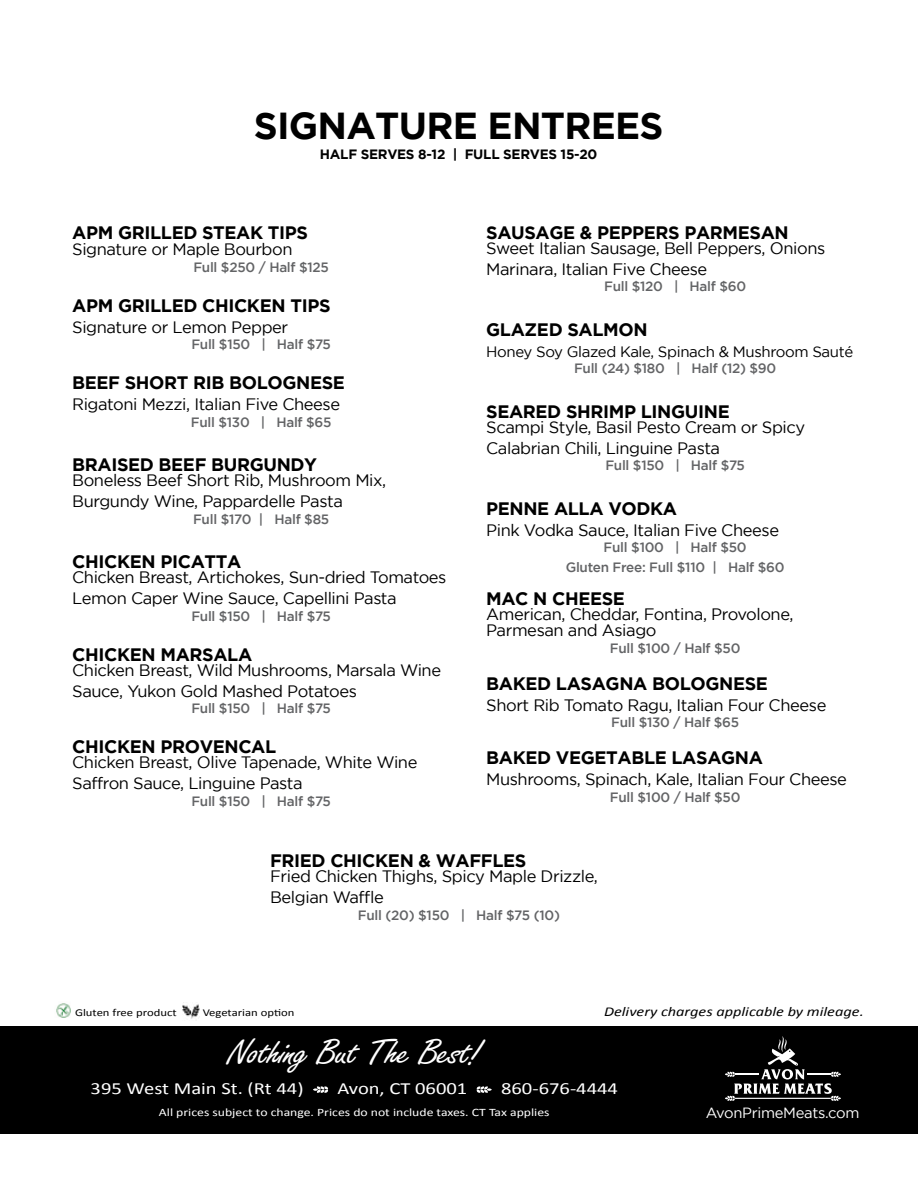
<style>
.page{position:relative;width:918px;height:1188px;background:#fff}
.page>*{position:absolute;margin:0;border:0;box-sizing:border-box;transform-origin:0 0}
.t1{font:37.5px "Freestyle Script";letter-spacing:-.03em;color:#fff;scale:1.21 1}
.t2{font:700 37.5px "Gotham";letter-spacing:-.02em;color:#000}
.t3{font:700 18px "Gotham";letter-spacing:-.02em;color:#000}
.t4{font:17.1px "Calibri";color:#fff;scale:1.21 1}
.t5{font:16.5px/21px "Gotham";letter-spacing:-.025em;color:#000}
.t6{font:15px "Gotham";letter-spacing:-.025em;color:#000}
.t7{font:14.85px "Gotham";letter-spacing:-.02em;color:#fff}
.t8{font:500 13.5px/20px "Gotham";letter-spacing:-.02em;color:#636466;text-align:center}
.t9{font:italic 13.5px "Calibri";color:#000;scale:1.21 1}
.t10{font:700 13.5px "Gotham";letter-spacing:-.02em;color:#000}
.t11{font:11.4px "Calibri";color:#fff;scale:1.21 1}
.t12{font:10.5px "Calibri";color:#000;scale:1.21 1}
</style>
<div class="page">
<div style="left:0;top:1026px;width:918px;height:108px;background:#000"></div>
<svg style="left:313px;top:1086px;width:15px;height:7px"></svg>
<svg style="left:477px;top:1086px;width:15px;height:7px"></svg>
<svg style="left:725px;top:1036px;width:116px;height:65px"></svg>
<img style="left:56px;top:1003px;width:15px;height:15px">
<img style="left:182px;top:1004px;width:18px;height:15px">
<h1 class="t2" style="left:254px;top:104px;width:411px">SIGNATURE ENTREES</h1>
<p class="t10" style="left:320px;top:146px;width:279px">HALF SERVES 8-12 | FULL SERVES 15-20</p>
<p class="t3" style="left:72px;top:222px;width:237px">APM GRILLED STEAK TIPS</p>
<p class="t5" style="left:72px;top:239px;width:222px">Signature or Maple Bourbon</p>
<p class="t8" style="left:193px;top:257px;width:137px">Full $250 / Half $125</p>
<p class="t3" style="left:72px;top:295px;width:260px">APM GRILLED CHICKEN TIPS</p>
<p class="t5" style="left:72px;top:316px;width:218px">Signature or Lemon Pepper</p>
<p class="t8" style="left:191px;top:334px;width:141px">Full $150 | Half $75</p>
<p class="t3" style="left:72px;top:373px;width:274px">BEEF SHORT RIB BOLOGNESE</p>
<p class="t5" style="left:72px;top:394px;width:270px">Rigatoni Mezzi, Italian Five Cheese</p>
<p class="t8" style="left:191px;top:412px;width:142px">Full $130 | Half $65</p>
<p class="t3" style="left:72px;top:455px;width:246px">BRAISED BEEF BURGUNDY</p>
<p class="t5" style="left:72px;top:470px;width:316px">Boneless Beef Short Rib, Mushroom Mix,<br>Burgundy Wine, Pappardelle Pasta</p>
<p class="t8" style="left:193px;top:509px;width:138px">Full $170 | Half $85</p>
<p class="t3" style="left:72px;top:552px;width:171px">CHICKEN PICATTA</p>
<p class="t5" style="left:72px;top:567px;width:376px">Chicken Breast, Artichokes, Sun-dried Tomatoes<br>Lemon Caper Wine Sauce, Capellini Pasta</p>
<p class="t8" style="left:191px;top:606px;width:141px">Full $150 | Half $75</p>
<p class="t3" style="left:72px;top:644px;width:182px">CHICKEN MARSALA</p>
<p class="t5" style="left:72px;top:659px;width:370px">Chicken Breast, Wild Mushrooms, Marsala Wine<br>Sauce, Yukon Gold Mashed Potatoes</p>
<p class="t8" style="left:191px;top:698px;width:141px">Full $150 | Half $75</p>
<p class="t3" style="left:72px;top:737px;width:206px">CHICKEN PROVENCAL</p>
<p class="t5" style="left:72px;top:752px;width:347px">Chicken Breast, Olive Tapenade, White Wine<br>Saffron Sauce, Linguine Pasta</p>
<p class="t8" style="left:191px;top:791px;width:141px">Full $150 | Half $75</p>
<p class="t3" style="left:486px;top:222px;width:304px">SAUSAGE &amp; PEPPERS PARMESAN</p>
<p class="t5" style="left:486px;top:237px;width:341px">Sweet Italian Sausage, Bell Peppers, Onions<br>Marinara, Italian Five Cheese</p>
<p class="t8" style="left:604px;top:276px;width:144px">Full $120 | Half $60</p>
<p class="t3" style="left:486px;top:319px;width:163px">GLAZED SALMON</p>
<p class="t6" style="left:486px;top:343px;width:369px">Honey Soy Glazed Kale, Spinach &amp; Mushroom Sauté</p>
<p class="t8" style="left:574px;top:358px;width:204px">Full (24) $180 | Half (12) $90</p>
<p class="t3" style="left:486px;top:401px;width:245px">SEARED SHRIMP LINGUINE</p>
<p class="t5" style="left:486px;top:416px;width:321px">Scampi Style, Basil Pesto Cream or Spicy<br>Calabrian Chili, Linguine Pasta</p>
<p class="t8" style="left:605px;top:455px;width:141px">Full $150 | Half $75</p>
<p class="t3" style="left:486px;top:498px;width:192px">PENNE ALLA VODKA</p>
<p class="t5" style="left:486px;top:519px;width:294px">Pink Vodka Sauce, Italian Five Cheese</p>
<p class="t8" style="left:566px;top:537px;width:220px">Full $100 | Half $50<br>Gluten Free: Full $110 | Half $60</p>
<p class="t3" style="left:486px;top:588px;width:140px">MAC N CHEESE</p>
<p class="t5" style="left:486px;top:606px;width:309px;line-height:16.5px">American, Cheddar, Fontina, Provolone,<br>Parmesan and Asiago</p>
<p class="t8" style="left:610px;top:638px;width:132px">Full $100 / Half $50</p>
<p class="t3" style="left:486px;top:673px;width:283px">BAKED LASAGNA BOLOGNESE</p>
<p class="t5" style="left:486px;top:694px;width:342px">Short Rib Tomato Ragu, Italian Four Cheese</p>
<p class="t8" style="left:611px;top:712px;width:130px">Full $130 / Half $65</p>
<p class="t3" style="left:486px;top:748px;width:278px">BAKED VEGETABLE LASAGNA</p>
<p class="t5" style="left:486px;top:769px;width:362px">Mushrooms, Spinach, Kale, Italian Four Cheese</p>
<p class="t8" style="left:610px;top:787px;width:132px">Full $100 / Half $50</p>
<p class="t3" style="left:270px;top:851px;width:258px">FRIED CHICKEN &amp; WAFFLES</p>
<p class="t5" style="left:270px;top:866px;width:329px">Fried Chicken Thighs, Spicy Maple Drizzle,<br>Belgian Waffle</p>
<p class="t8" style="left:358px;top:905px;width:204px">Full (20) $150 | Half $75 (10)</p>
<p class="t12" style="left:75px;top:1005px;width:85px">Gluten free product</p>
<p class="t12" style="left:203px;top:1005px;width:77px">Vegetarian option</p>
<p class="t9" style="left:604px;top:1002px;width:216px">Delivery charges applicable by mileage.</p>
<h1 class="t1" style="left:227px;top:1032px;width:211px">Nothing But The Best!</h1>
<p class="t4" style="left:91px;top:1077px;width:178px">395 West Main St. (Rt 44)</p>
<p class="t4" style="left:337px;top:1077px;width:109px">Avon, CT 06001</p>
<p class="t4" style="left:501px;top:1077px;width:98px">860-676-4444</p>
<p class="t11" style="left:159px;top:1104px;width:324px">All prices subject to change. Prices do not include taxes. CT Tax applies</p>
<p class="t7" style="left:706px;top:1104px;width:155px">AvonPrimeMeats.com</p>
</div>
